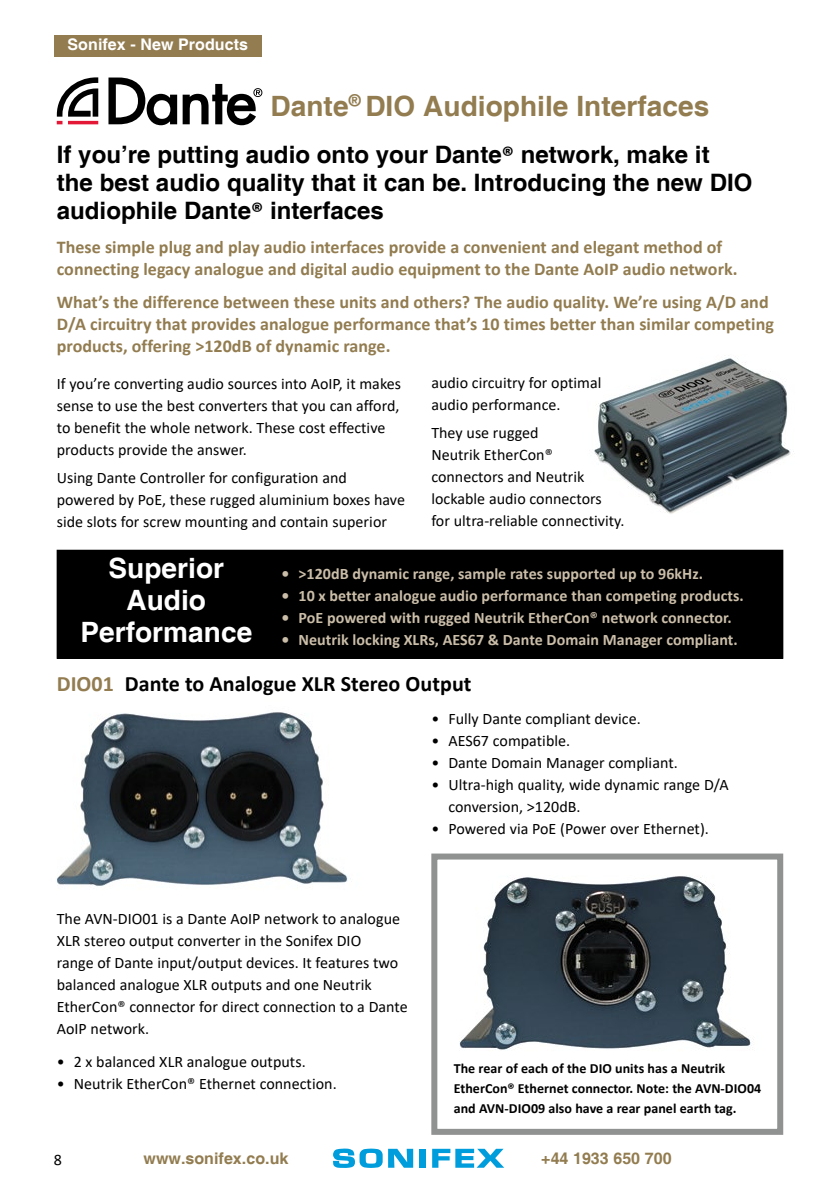
<style>
.page{position:relative;width:840px;height:1191px;background:#fff}
.page>*{position:absolute;margin:0;border:0;box-sizing:border-box;transform-origin:0 0}
.t1{font:700 28px "Helvetica";color:#927c50}
.t2{font:700 28px/32px "Helvetica";color:#fff;text-align:center}
.t3{font:700 24px/28px "Helvetica";color:#000}
.t4{font:700 22px "Calibri";letter-spacing:.005em;color:#000}
.t5{font:700 18px/22px "Calibri";letter-spacing:.005em;color:#927c50}
.t6{font:16px/22px "Calibri";letter-spacing:.005em;color:#000}
.t7{font:700 16px "Calibri";letter-spacing:.005em;color:#cbbea9}
.t8{font:700 16px "Helvetica";letter-spacing:.005em;color:#927c50}
.t9{font:700 16px "Helvetica";letter-spacing:.005em;color:#fff}
.t10{font:700 14px/20px "Calibri";letter-spacing:.005em;color:#000}
.s1{font-family:"Calibri"}
.s2{color:#927c50}
</style>
<div class="page">
<div style="left:54px;top:35px;width:207px;height:22px;background:#927c50"></div>
<svg style="left:388px;top:1148px;width:25px;height:19px"></svg>
<div style="left:419px;top:1148px;width:7px;height:19px;background:#009ddc"></div>
<svg style="left:333px;top:1148px;width:49px;height:19px"></svg>
<svg style="left:432px;top:1148px;width:72px;height:19px"></svg>
<svg style="left:57px;top:77px;width:41px;height:47px"></svg>
<svg style="left:108px;top:78px;width:154px;height:47px"></svg>
<img style="left:57px;top:712px;width:291px;height:174px">
<div style="left:57px;top:550px;width:725px;height:108px;background:#000"></div>
<img style="left:459px;top:875px;width:295px;height:175px">
<img style="left:594px;top:358px;width:200px;height:156px">
<div style="left:431px;top:853px;width:351px;height:281px;border:6px solid #909191"></div>
<p class="t9" style="left:67px;top:35px;width:182px">Sonifex - New Products</p>
<h1 class="t1" style="left:270px;top:89px;width:440px">Dante<sup>®</sup> DIO Audiophile Interfaces</h1>
<h2 class="t3" style="left:57px;top:141px;width:697px">If you’re putting audio onto your Dante<span class="s1">®</span> network, make it<br>the best audio quality that it can be. Introducing the new DIO audiophile Dante<span class="s1">®</span> interfaces</h2>
<p class="t5" style="left:57px;top:236px;width:682px">These simple plug and play audio interfaces provide a convenient and elegant method of connecting legacy analogue and digital audio equipment to the Dante AoIP audio network.</p>
<p class="t5" style="left:57px;top:291px;width:718px">What’s the difference between these units and others? The audio quality. We’re using A/D and<br>D/A circuitry that provides analogue performance that’s 10 times better than similar competing products, offering &gt;120dB of dynamic range.</p>
<p class="t6" style="left:57px;top:372px;width:345px">If you’re converting audio sources into AoIP, it makes sense to use the best converters that you can afford, to benefit the whole network. These cost effective products provide the answer.</p>
<p class="t6" style="left:57px;top:466px;width:349px">Using Dante Controller for configuration and powered by PoE, these rugged aluminium boxes have side slots for screw mounting and contain superior</p>
<p class="t6" style="left:431px;top:371px;width:171px">audio circuitry for optimal audio performance.</p>
<p class="t6" style="left:431px;top:421px;width:194px">They use rugged<br>Neutrik EtherCon® connectors and Neutrik lockable audio connectors<br>for ultra-reliable connectivity.</p>
<h1 class="t2" style="left:80px;top:553px;width:173px">Superior<br>Audio<br>Performance</h1>
<p class="t7" style="left:281px;top:562px;width:423px">• &gt;120dB dynamic range, sample rates supported up to 96kHz.</p>
<p class="t7" style="left:281px;top:584px;width:463px">• 10 x better analogue audio performance than competing products.</p>
<p class="t7" style="left:281px;top:606px;width:451px">• PoE powered with rugged Neutrik EtherCon® network connector.</p>
<p class="t7" style="left:281px;top:628px;width:457px">• Neutrik locking XLRs, AES67 &amp; Dante Domain Manager compliant.</p>
<h3 class="t4" style="left:57px;top:668px;width:416px"><span class="s2">DIO01</span> Dante to Analogue XLR Stereo Output</h3>
<p class="t6" style="left:431px;top:707px;width:211px">• Fully Dante compliant device.</p>
<p class="t6" style="left:431px;top:729px;width:140px">• AES67 compatible.</p>
<p class="t6" style="left:431px;top:751px;width:248px">• Dante Domain Manager compliant.</p>
<p class="t6" style="left:448px;top:773px;width:282px;text-indent:-17px">• Ultra-high quality, wide dynamic range D/A conversion, &gt;120dB.</p>
<p class="t6" style="left:431px;top:817px;width:279px">• Powered via PoE (Power over Ethernet).</p>
<p class="t6" style="left:57px;top:907px;width:352px">The AVN-DIO01 is a Dante AoIP network to analogue XLR stereo output converter in the Sonifex DIO<br>range of Dante input/output devices. It features two balanced analogue XLR outputs and one Neutrik EtherCon® connector for direct connection to a Dante AoIP network.</p>
<p class="t6" style="left:57px;top:1050px;width:250px">• 2 x balanced XLR analogue outputs.</p>
<p class="t6" style="left:57px;top:1072px;width:281px">• Neutrik EtherCon® Ethernet connection.</p>
<p class="t10" style="left:453px;top:1058px;width:309px">The rear of each of the DIO units has a Neutrik<br>EtherCon® Ethernet connector. Note: the AVN-DIO04 and AVN-DIO09 also have a rear panel earth tag.</p>
<p class="t6" style="left:54px;top:1148px;width:10px">8</p>
<p class="t8" style="left:143px;top:1149px;width:146px">www.sonifex.co.uk</p>
<p class="t8" style="left:541px;top:1149px;width:132px">+44 1933 650 700</p>
</div>
